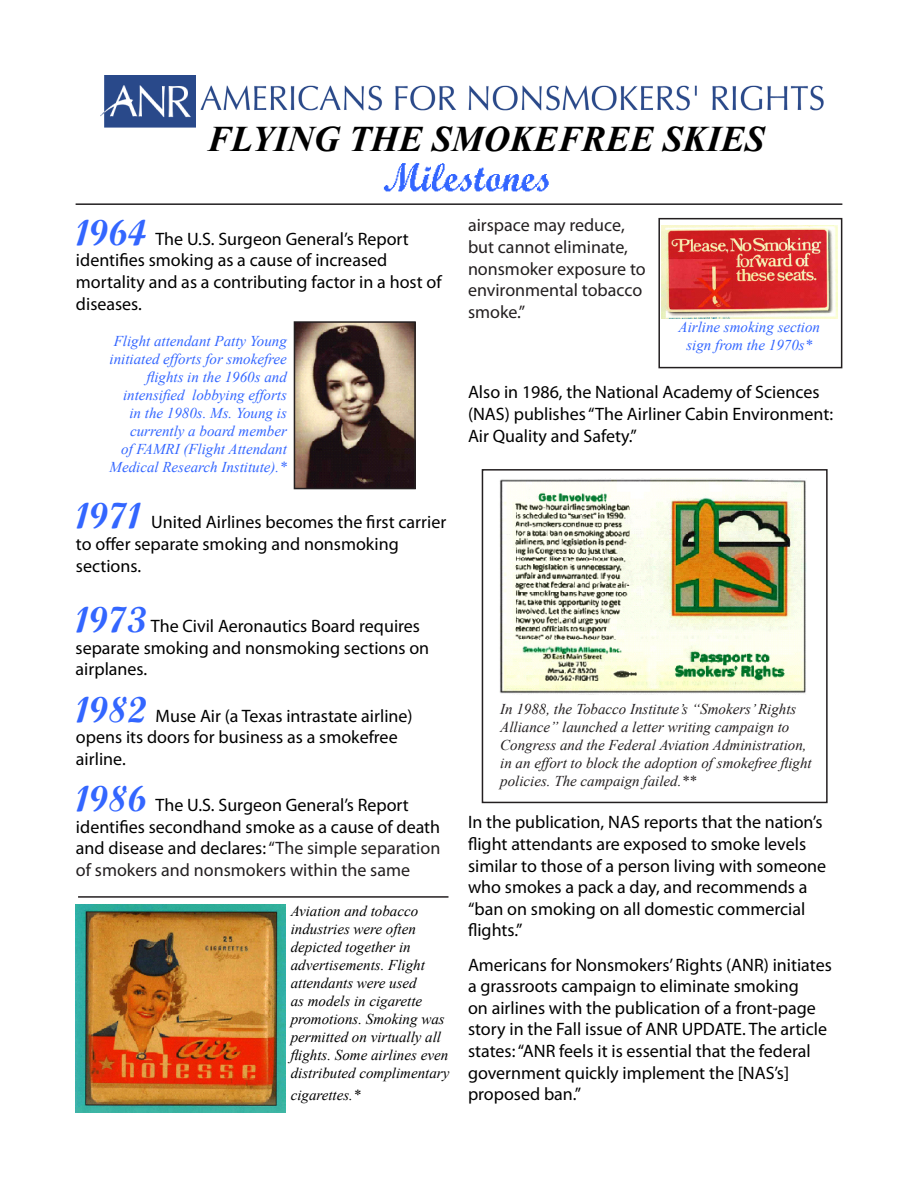
<style>
.page{position:relative;width:918px;height:1188px;background:#fff}
.page>*{position:absolute;margin:0;border:0;box-sizing:border-box;transform-origin:0 0}
.t1{font:italic 700 36px "Times New Roman";color:#000}
.t2{font:18px/21.6px "Myriad Pro";color:#000}
.t3{font:18px/21.6px "Myriad Pro";color:#231f20}
.t4{font:italic 15px/18px "Times New Roman";color:#36f;text-align:right}
.t5{font:italic 15px/18px "Times New Roman";color:#000}
.t6{font:italic 15px/18px "Times New Roman";color:#231f20}
.s1{font-family:"Script MT Bold";font-size:36px;color:#36f}
.s2{color:#231f20}
</style>
<div class="page">
<img style="left:297px;top:324px;width:116px;height:162px">
<div style="left:294px;top:321px;width:122px;height:168px;border:2px solid #231f20"></div>
<img style="left:76px;top:905px;width:209px;height:207px">
<hr style="left:78px;top:896px;width:370px;height:2px;background:#231f20">
<img style="left:201px;top:85px;width:623px;height:26px">
<img style="left:100px;top:76px;width:96px;height:52px">
<div style="left:482px;top:469px;width:346px;height:334px;border:2px solid #231f20"></div>
<img style="left:499px;top:478px;width:307px;height:216px">
<img style="left:383px;top:163px;width:166px;height:29px">
<hr style="left:76px;top:203px;width:766px;height:2px;background:#231f20">
<img style="left:662px;top:226px;width:175px;height:92px">
<div style="left:658px;top:218px;width:184px;height:150px;border:2px solid #231f20"></div>
<p class="t1" style="left:207px;top:114px;width:559px">FLYING THE SMOKEFREE SKIES</p>
<p class="t2" style="left:76px;top:228px;width:334px"><span class="s1">1964</span> The U.S. Surgeon General’s Report</p>
<p class="t2" style="left:76px;top:249px;width:313px">identifies smoking as a cause of increased</p>
<p class="t2" style="left:76px;top:271px;width:367px">mortality and as a contributing factor in a host of</p>
<p class="t2" style="left:76px;top:292px;width:67px">diseases.</p>
<p class="t4" style="left:110px;top:332px;width:179px">Flight attendant Patty Young initiated efforts for smokefree flights in the 1960s and</p>
<p class="t4" style="left:110px;top:386px;width:179px">intensified lobbying efforts in the 1980s. Ms. Young is currently a board member<br>of FAMRI (Flight Attendant<br>Medical Research Institute).*</p>
<p class="t2" style="left:76px;top:511px;width:372px"><span class="s1">1971</span> United Airlines becomes the first carrier to offer separate smoking and nonsmoking sections.</p>
<p class="t2" style="left:76px;top:615px;width:346px"><span class="s1">1973</span> The Civil Aeronautics Board requires</p>
<p class="t2" style="left:76px;top:637px;width:355px">separate smoking and nonsmoking sections on</p>
<p class="t2" style="left:76px;top:658px;width:73px">airplanes.</p>
<p class="t2" style="left:76px;top:704px;width:338px"><span class="s1">1982</span> Muse Air (a Texas intrastate airline) opens its doors for business as a smokefree airline.</p>
<p class="t2" style="left:76px;top:794px;width:366px"><span class="s1">1986</span> The U.S. Surgeon General’s Report identifies secondhand smoke as a cause of death and disease and declares: <span class="s2">“The simple separation of smokers and nonsmokers within the same</span></p>
<p class="t5" style="left:291px;top:902px;width:160px">Aviation and tobacco industries were often depicted together in advertisements. Flight attendants were used<br>as models in cigarette promotions. Smoking was permitted on virtually all flights. Some airlines even distributed complimentary</p>
<p class="t5" style="left:291px;top:1085px;width:71px">cigarettes.*</p>
<p class="t3" style="left:468px;top:214px;width:179px">airspace may reduce, but cannot eliminate, nonsmoker exposure to environmental tobacco smoke.”</p>
<p class="t4" style="left:679px;top:318px;width:143px;text-align:center">Airline smoking section sign from the 1970s*</p>
<p class="t2" style="left:468px;top:381px;width:367px">Also in 1986, the National Academy of Sciences (NAS) publishes “The Airliner Cabin Environment:<br>Air Quality and Safety.”</p>
<p class="t6" style="left:500px;top:699px;width:313px">In 1988, the Tobacco Institute’s “Smokers’ Rights Alliance” launched a letter writing campaign to Congress and the Federal Aviation Administration, in an effort to block the adoption of smokefree flight policies. The campaign failed.**</p>
<p class="t2" style="left:468px;top:811px;width:360px">In the publication, NAS reports that the nation’s flight attendants are exposed to smoke levels similar to those of a person living with someone who smokes a pack a day, and recommends a “ban on smoking on all domestic commercial flights.”</p>
<p class="t2" style="left:468px;top:953px;width:365px">Americans for Nonsmokers’ Rights (ANR) initiates a grassroots campaign to eliminate smoking<br>on airlines with the publication of a front-page story in the Fall issue of ANR UPDATE. The article states: “ANR feels it is essential that the federal government quickly implement the [NAS’s] proposed ban.”</p>
</div>
